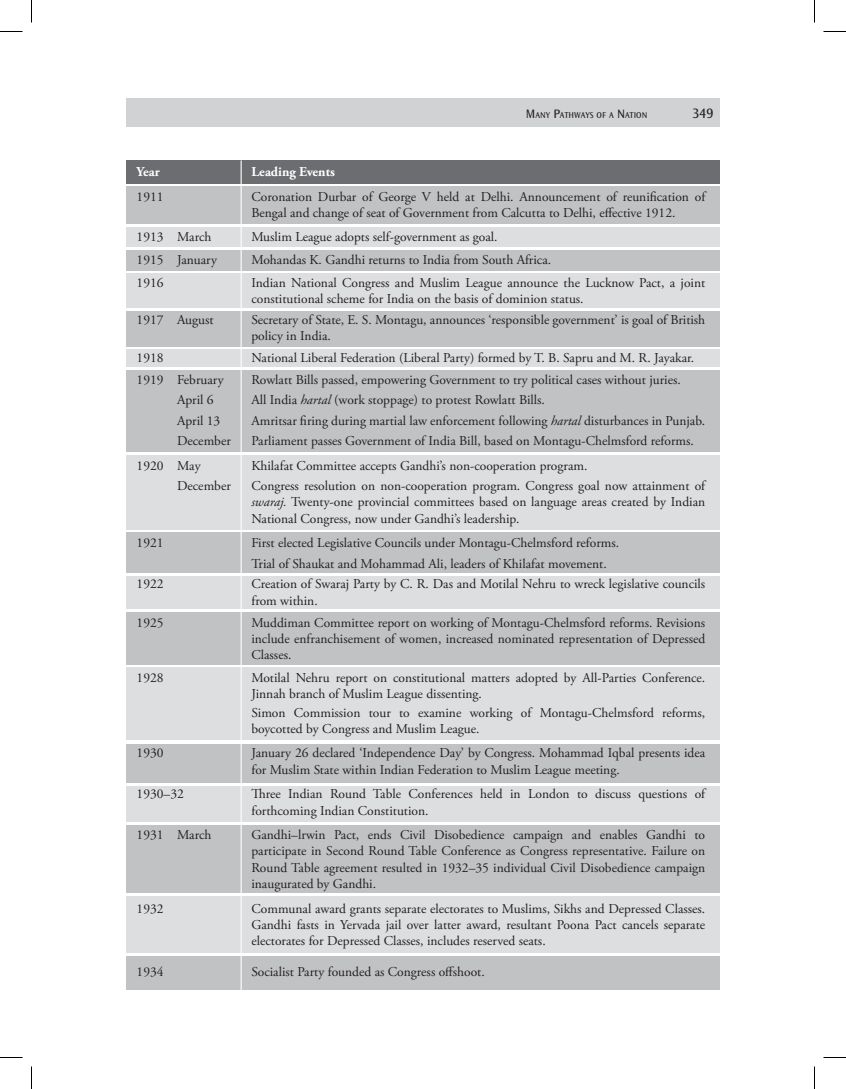
<style>
.page{position:relative;width:846px;height:1089px;background:#fff}
.page>*{position:absolute;margin:0;border:0;box-sizing:border-box;transform-origin:0 0}
.t1{font:14.25px "Ocean Sans Std";color:#231f20}
.t2{font:13.5px/16.2px "Adobe Garamond Pro";color:#231f20}
.t3{font:700 13.5px "Adobe Garamond Pro";color:#fff}
.t4{font:8.85px "Ocean Sans Std";color:#231f20}
.s1{font-size:12.75px}
.s2{font-style:italic}
</style>
<div class="page">
<div style="left:126px;top:99px;width:594px;height:28px;background:#d1d2d4"></div>
<div style="left:126px;top:160px;width:594px;height:24px;background:#6c6d70"></div>
<div style="left:126px;top:186px;width:594px;height:38px;background:#c1c2c4"></div>
<div style="left:126px;top:227px;width:594px;height:20px;background:#dddee0"></div>
<div style="left:126px;top:250px;width:594px;height:21px;background:#c1c2c4"></div>
<div style="left:126px;top:274px;width:594px;height:34px;background:#dddee0"></div>
<div style="left:126px;top:311px;width:594px;height:35px;background:#c1c2c4"></div>
<div style="left:126px;top:349px;width:594px;height:18px;background:#dddee0"></div>
<div style="left:126px;top:370px;width:594px;height:82px;background:#c1c2c4"></div>
<div style="left:126px;top:455px;width:594px;height:74px;background:#dddee0"></div>
<div style="left:126px;top:533px;width:594px;height:40px;background:#c1c2c4"></div>
<div style="left:126px;top:576px;width:594px;height:33px;background:#dddee0"></div>
<div style="left:126px;top:612px;width:594px;height:53px;background:#c1c2c4"></div>
<div style="left:126px;top:668px;width:594px;height:72px;background:#dddee0"></div>
<div style="left:126px;top:744px;width:594px;height:39px;background:#c1c2c4"></div>
<div style="left:126px;top:786px;width:594px;height:36px;background:#dddee0"></div>
<div style="left:126px;top:825px;width:594px;height:68px;background:#c1c2c4"></div>
<div style="left:126px;top:957px;width:594px;height:33px;background:#c1c2c4"></div>
<div style="left:126px;top:896px;width:594px;height:57px;background:#dddee0"></div>
<hr style="left:241px;top:160px;width:1px;height:830px;background:#fff">
<svg style="left:0;top:31px;width:22px;height:1px"></svg>
<svg style="left:824px;top:31px;width:22px;height:1px"></svg>
<svg style="left:0;top:1057px;width:22px;height:1px"></svg>
<svg style="left:824px;top:1057px;width:22px;height:1px"></svg>
<svg style="left:31px;top:0;width:1px;height:22px"></svg>
<svg style="left:31px;top:1066px;width:1px;height:23px"></svg>
<svg style="left:814px;top:0;width:1px;height:22px"></svg>
<svg style="left:814px;top:1066px;width:1px;height:23px"></svg>
<p class="t4" style="left:526px;top:110px;width:123px"><span class="s1">M</span>ANY <span class="s1">P</span>ATHWAYS OF A <span class="s1">N</span> ATION</p>
<p class="t1" style="left:692px;top:105px;width:22px">349</p>
<p class="t3" style="left:137px;top:164px;width:25px">Year</p>
<p class="t3" style="left:251px;top:164px;width:85px">Leading Events</p>
<p class="t2" style="left:137px;top:189px;width:28px">1911</p>
<p class="t2" style="left:251px;top:189px;width:455px">Coronation Durbar of George V held at Delhi. Announcement of reunification of<br>Bengal and change of seat of Government from Calcutta to Delhi, effective 1912.</p>
<p class="t2" style="left:137px;top:229px;width:76px">1913 March</p>
<p class="t2" style="left:251px;top:229px;width:248px">Muslim League adopts self-government as goal.</p>
<p class="t2" style="left:137px;top:253px;width:82px">1915 January</p>
<p class="t2" style="left:251px;top:253px;width:301px">Mohandas K. Gandhi returns to India from South Africa.</p>
<p class="t2" style="left:137px;top:275px;width:28px">1916</p>
<p class="t2" style="left:251px;top:275px;width:455px">Indian National Congress and Muslim League announce the Lucknow Pact, a joint constitutional scheme for India on the basis of dominion status.</p>
<p class="t2" style="left:137px;top:312px;width:79px">1917 August</p>
<p class="t2" style="left:251px;top:312px;width:455px">Secretary of State, E. S. Montagu, announces ‘responsible government’ is goal of British policy in India.</p>
<p class="t2" style="left:137px;top:350px;width:28px">1918</p>
<p class="t2" style="left:251px;top:350px;width:444px">National Liberal Federation (Liberal Party) formed by T. B. Sapru and M. R. Jayakar.</p>
<p class="t2" style="left:137px;top:372px;width:88px">1919 February</p>
<p class="t2" style="left:251px;top:372px;width:431px">Rowlatt Bills passed, empowering Government to try political cases without juries.</p>
<p class="t2" style="left:177px;top:392px;width:38px">April 6</p>
<p class="t2" style="left:251px;top:392px;width:295px">All India <span class="s2">hartal</span> (work stoppage) to protest Rowlatt Bills.</p>
<p class="t2" style="left:177px;top:413px;width:45px">April 13</p>
<p class="t2" style="left:251px;top:413px;width:455px">Amritsar firing during martial law enforcement following <span class="s2">hartal</span> disturbances in Punjab.</p>
<p class="t2" style="left:177px;top:433px;width:55px">December</p>
<p class="t2" style="left:251px;top:433px;width:444px">Parliament passes Government of India Bill, based on Montagu-Chelmsford reforms.</p>
<p class="t2" style="left:137px;top:458px;width:66px">1920 May</p>
<p class="t2" style="left:251px;top:458px;width:338px">Khilafat Committee accepts Gandhi’s non-cooperation program.</p>
<p class="t2" style="left:177px;top:478px;width:55px">December</p>
<p class="t2" style="left:251px;top:478px;width:455px;text-align:justify">Congress resolution on non-cooperation program. Congress goal now attainment of <span class="s2">swaraj.</span> Twenty-one provincial committees based on language areas created by Indian National Congress, now under Gandhi’s leadership.</p>
<p class="t2" style="left:137px;top:535px;width:28px">1921</p>
<p class="t2" style="left:251px;top:533px;width:369px;line-height:20.4px">First elected Legislative Councils under Montagu-Chelmsford reforms.<br>Trial of Shaukat and Mohammad Ali, leaders of Khilafat movement.</p>
<p class="t2" style="left:137px;top:576px;width:28px">1922</p>
<p class="t2" style="left:251px;top:576px;width:455px">Creation of Swaraj Party by C. R. Das and Motilal Nehru to wreck legislative councils from within.</p>
<p class="t2" style="left:137px;top:615px;width:28px">1925</p>
<p class="t2" style="left:251px;top:615px;width:455px;text-align:justify">Muddiman Committee report on working of Montagu-Chelmsford reforms. Revisions include enfranchisement of women, increased nominated representation of Depressed Classes.</p>
<p class="t2" style="left:137px;top:670px;width:28px">1928</p>
<p class="t2" style="left:251px;top:670px;width:455px">Motilal Nehru report on constitutional matters adopted by All-Parties Conference.<br>Jinnah branch of Muslim League dissenting.</p>
<p class="t2" style="left:251px;top:705px;width:455px">Simon Commission tour to examine working of Montagu-Chelmsford reforms, boycotted by Congress and Muslim League.</p>
<p class="t2" style="left:137px;top:746px;width:28px">1930</p>
<p class="t2" style="left:251px;top:746px;width:455px">January 26 declared ‘Independence Day’ by Congress. Mohammad Iqbal presents idea for Muslim State within Indian Federation to Muslim League meeting.</p>
<p class="t2" style="left:137px;top:786px;width:49px">1930–32</p>
<p class="t2" style="left:251px;top:786px;width:455px">Three Indian Round Table Conferences held in London to discuss questions of forthcoming Indian Constitution.</p>
<p class="t2" style="left:137px;top:827px;width:76px">1931 March</p>
<p class="t2" style="left:251px;top:827px;width:455px;text-align:justify">Gandhi–lrwin Pact, ends Civil Disobedience campaign and enables Gandhi to participate in Second Round Table Conference as Congress representative. Failure on Round Table agreement resulted in 1932–35 individual Civil Disobedience campaign inaugurated by Gandhi.</p>
<p class="t2" style="left:137px;top:901px;width:28px">1932</p>
<p class="t2" style="left:251px;top:901px;width:455px;text-align:justify">Communal award grants separate electorates to Muslims, Sikhs and Depressed Classes.<br>Gandhi fasts in Yervada jail over latter award, resultant Poona Pact cancels separate electorates for Depressed Classes, includes reserved seats.</p>
<p class="t2" style="left:137px;top:964px;width:28px">1934</p>
<p class="t2" style="left:251px;top:964px;width:235px">Socialist Party founded as Congress offshoot.</p>
</div>
